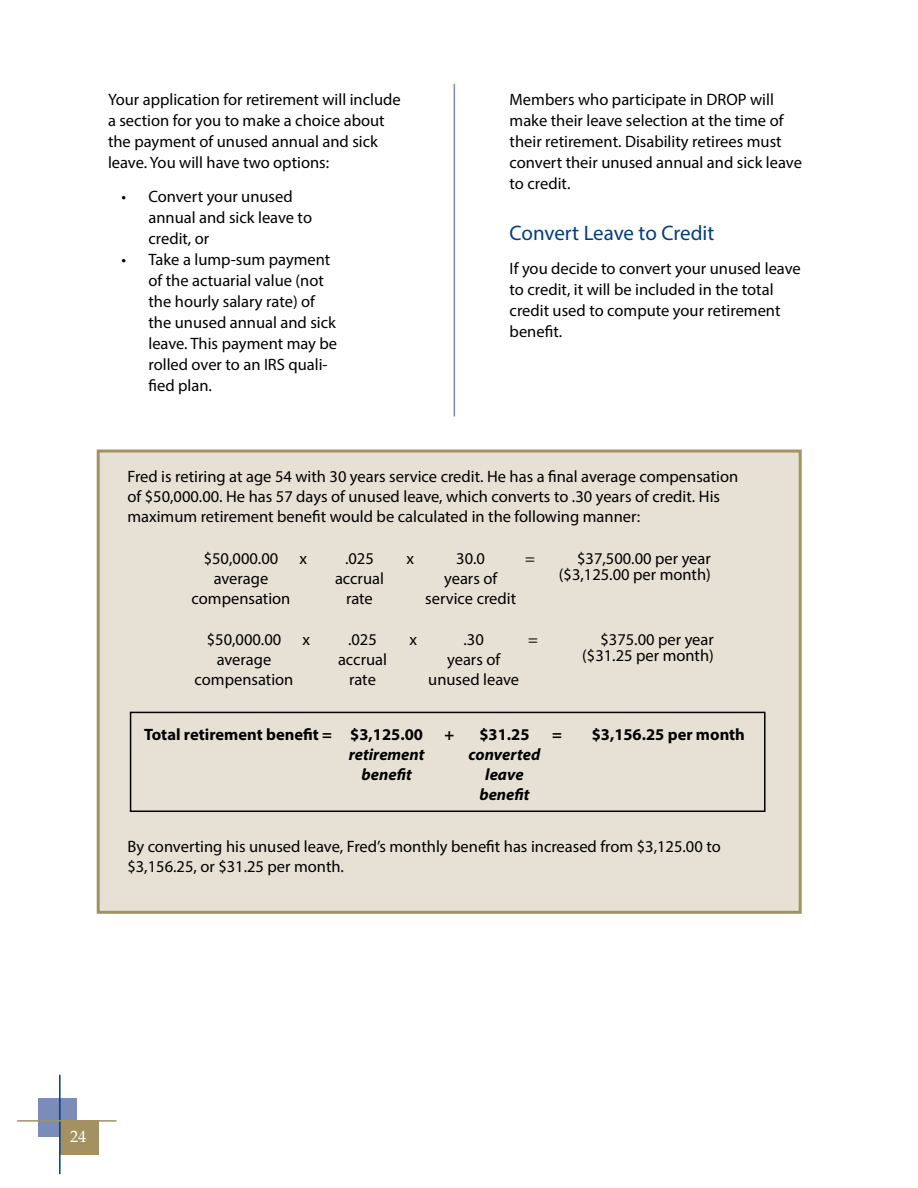
<style>
.page{position:relative;width:918px;height:1188px;background:#fff}
.page>*{position:absolute;margin:0;border:0;box-sizing:border-box;transform-origin:0 0}
.t1{font:21px "Myriad Pro";letter-spacing:-.005em;color:#003e7e}
.t2{font:16.5px/21px "Myriad Pro";color:#000}
.t3{font:700 16.5px "Myriad Pro";color:#000}
.t4{font:italic 700 16.5px/19.8px "Myriad Pro";color:#000;text-align:center}
.t5{font:16.5px "Palatino Linotype";color:#fff}
</style>
<div class="page">
<div style="left:38px;top:1099px;width:39px;height:38px;background:#7c8cb8"></div>
<div style="left:60px;top:1120px;width:38px;height:35px;background:#a39161"></div>
<hr style="left:59px;top:1075px;width:2px;height:99px;background:#003e7e">
<hr style="left:17px;top:1120px;width:100px;height:2px;background:#a39161">
<div style="left:97px;top:450px;width:705px;height:464px;background:#e7e1d5;border:3px solid #a39161"></div>
<div style="left:130px;top:712px;width:636px;height:100px;border:2px solid #000"></div>
<hr style="left:454px;top:84px;width:1px;height:332px;background:#7c8cb8">
<p class="t2" style="left:108px;top:88px;width:294px">Your application for retirement will include a section for you to make a choice about the payment of unused annual and sick leave. You will have two options:</p>
<p class="t2" style="left:148px;top:186px;width:165px;text-indent:-27px">• Convert your unused annual and sick leave to credit, or</p>
<p class="t2" style="left:148px;top:249px;width:190px;text-indent:-27px">• Take a lump-sum payment of the actuarial value (not the hourly salary rate) of the unused annual and sick leave. This payment may be rolled over to an IRS quali&shy;fied plan.</p>
<p class="t2" style="left:510px;top:89px;width:294px">Members who participate in DROP will make their leave selection at the time of their retirement. Disability retirees must convert their unused annual and sick leave to credit.</p>
<p class="t1" style="left:510px;top:220px;width:206px">Convert Leave to Credit</p>
<p class="t2" style="left:510px;top:258px;width:293px">If you decide to convert your unused leave to credit, it will be included in the total credit used to compute your retirement benefit.</p>
<p class="t2" style="left:127px;top:466px;width:612px;line-height:19.8px">Fred is retiring at age 54 with 30 years service credit. He has a final average compensation of $50,000.00. He has 57 days of unused leave, which converts to .30 years of credit. His maximum retirement benefit would be calculated in the following manner:</p>
<p class="t2" style="left:192px;top:548px;width:100px;line-height:19.8px;text-align:center">$50,000.00 average compensation</p>
<p class="t2" style="left:335px;top:548px;width:50px;line-height:19.8px;text-align:center">.025 accrual rate</p>
<p class="t2" style="left:425px;top:548px;width:92px;line-height:19.8px;text-align:center">30.0<br>years of service credit</p>
<p class="t2" style="left:559px;top:550px;width:154px;line-height:16.5px;text-align:right">$37,500.00 per year ($3,125.00 per month)</p>
<p class="t2" style="left:299px;top:548px;width:9px">x</p>
<p class="t2" style="left:407px;top:548px;width:9px">x</p>
<p class="t2" style="left:525px;top:548px;width:11px">=</p>
<p class="t2" style="left:195px;top:629px;width:100px;line-height:19.8px;text-align:center">$50,000.00 average compensation</p>
<p class="t2" style="left:338px;top:629px;width:50px;line-height:19.8px;text-align:center">.025 accrual rate</p>
<p class="t2" style="left:428px;top:629px;width:92px;line-height:19.8px;text-align:center">.30<br>years of unused leave</p>
<p class="t2" style="left:582px;top:631px;width:133px;line-height:16.5px;text-align:right">$375.00 per year ($31.25 per month)</p>
<p class="t2" style="left:303px;top:629px;width:9px">x</p>
<p class="t2" style="left:410px;top:629px;width:9px">x</p>
<p class="t2" style="left:528px;top:629px;width:11px">=</p>
<p class="t3" style="left:479px;top:724px;width:52px">$31.25</p>
<p class="t4" style="left:469px;top:744px;width:73px">converted leave benefit</p>
<p class="t3" style="left:350px;top:724px;width:74px">$3,125.00</p>
<p class="t4" style="left:349px;top:744px;width:77px">retirement benefit</p>
<p class="t3" style="left:144px;top:724px;width:189px">Total retirement benefit =</p>
<p class="t3" style="left:444px;top:724px;width:11px">+</p>
<p class="t3" style="left:552px;top:724px;width:11px">=</p>
<p class="t3" style="left:592px;top:724px;width:155px">$3,156.25 per month</p>
<p class="t2" style="left:127px;top:837px;width:595px;line-height:19.8px">By converting his unused leave, Fred’s monthly benefit has increased from $3,125.00 to $3,156.25, or $31.25 per month.</p>
<p class="t5" style="left:70px;top:1124px;width:18px">24</p>
</div>
